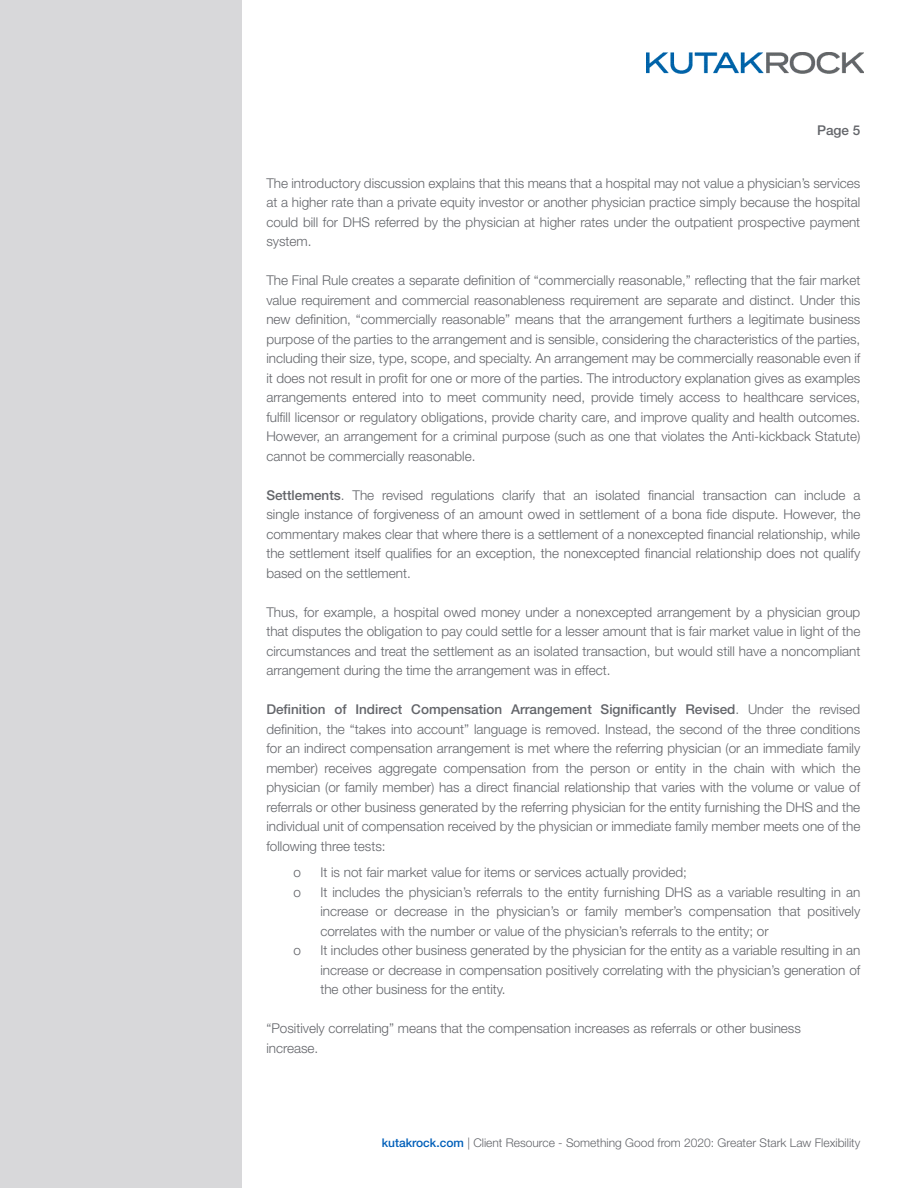
<style>
.page{position:relative;width:918px;height:1188px;background:#fff}
.page>*{position:absolute;margin:0;border:0;box-sizing:border-box;transform-origin:0 0}
.t1{font:300 13.5px/19.5px "Helvetica Neue LT Std";color:#63656a;text-align:justify}
.t2{font:500 13.5px "Helvetica Neue LT Std";color:#63656a}
.t3{font:300 12px "Helvetica Neue LT Std";color:#63656a}
.s1{font-weight:500}
.s2{font-weight:500;color:#005fb9}
</style>
<div class="page">
<img style="left:647px;top:52px;width:217px;height:22px">
<div style="left:0;top:0;width:241px;height:1188px;background:#d8d8da"></div>
<p class="t2" style="left:817px;top:122px;width:45px">Page 5</p>
<p class="t1" style="left:266px;top:173px;width:596px">The introductory discussion explains that this means that a hospital may not value a physician’s services at a higher rate than a private equity investor or another physician practice simply because the hospital could bill for DHS referred by the physician at higher rates under the outpatient prospective payment system.</p>
<p class="t1" style="left:266px;top:271px;width:596px">The Final Rule creates a separate definition of “commercially reasonable,” reflecting that the fair market value requirement and commercial reasonableness requirement are separate and distinct. Under this new definition, “commercially reasonable” means that the arrangement furthers a legitimate business purpose of the parties to the arrangement and is sensible, considering the characteristics of the parties, including their size, type, scope, and specialty. An arrangement may be commercially reasonable even if it does not result in profit for one or more of the parties. The introductory explanation gives as examples arrangements entered into to meet community need, provide timely access to healthcare services, fulfill licensor or regulatory obligations, provide charity care, and improve quality and health outcomes.<br>However, an arrangement for a criminal purpose (such as one that violates the Anti-kickback Statute) cannot be commercially reasonable.</p>
<p class="t1" style="left:266px;top:485px;width:596px"><span class="s1">Settlements</span>. The revised regulations clarify that an isolated financial transaction can include a single instance of forgiveness of an amount owed in settlement of a bona fide dispute. However, the commentary makes clear that where there is a settlement of a nonexcepted financial relationship, while the settlement itself qualifies for an exception, the nonexcepted financial relationship does not qualify based on the settlement.</p>
<p class="t1" style="left:266px;top:602px;width:596px">Thus, for example, a hospital owed money under a nonexcepted arrangement by a physician group that disputes the obligation to pay could settle for a lesser amount that is fair market value in light of the circumstances and treat the settlement as an isolated transaction, but would still have a noncompliant arrangement during the time the arrangement was in effect.</p>
<p class="t1" style="left:266px;top:700px;width:596px"><span class="s1">Definition of Indirect Compensation Arrangement Significantly Revised</span>. Under the revised definition, the “takes into account” language is removed. Instead, the second of the three conditions for an indirect compensation arrangement is met where the referring physician (or an immediate family member) receives aggregate compensation from the person or entity in the chain with which the physician (or family member) has a direct financial relationship that varies with the volume or value of referrals or other business generated by the referring physician for the entity furnishing the DHS and the individual unit of compensation received by the physician or immediate family member meets one of the following three tests:</p>
<p class="t1" style="left:293px;top:862px;width:9px">o</p>
<p class="t1" style="left:320px;top:862px;width:368px">It is not fair market value for items or services actually provided;</p>
<p class="t1" style="left:293px;top:882px;width:9px">o</p>
<p class="t1" style="left:320px;top:882px;width:542px">It includes the physician’s referrals to the entity furnishing DHS as a variable resulting in an increase or decrease in the physician’s or family member’s compensation that positively correlates with the number or value of the physician’s referrals to the entity; or</p>
<p class="t1" style="left:293px;top:940px;width:9px">o</p>
<p class="t1" style="left:320px;top:940px;width:542px">It includes other business generated by the physician for the entity as a variable resulting in an increase or decrease in compensation positively correlating with the physician’s generation of the other business for the entity.</p>
<p class="t1" style="left:266px;top:1018px;width:536px">“Positively correlating” means that the compensation increases as referrals or other business increase.</p>
<p class="t3" style="left:382px;top:1136px;width:480px"><span class="s2">kutakrock.com</span> | Client Resource - Something Good from 2020: Greater Stark Law Flexibility</p>
</div>
